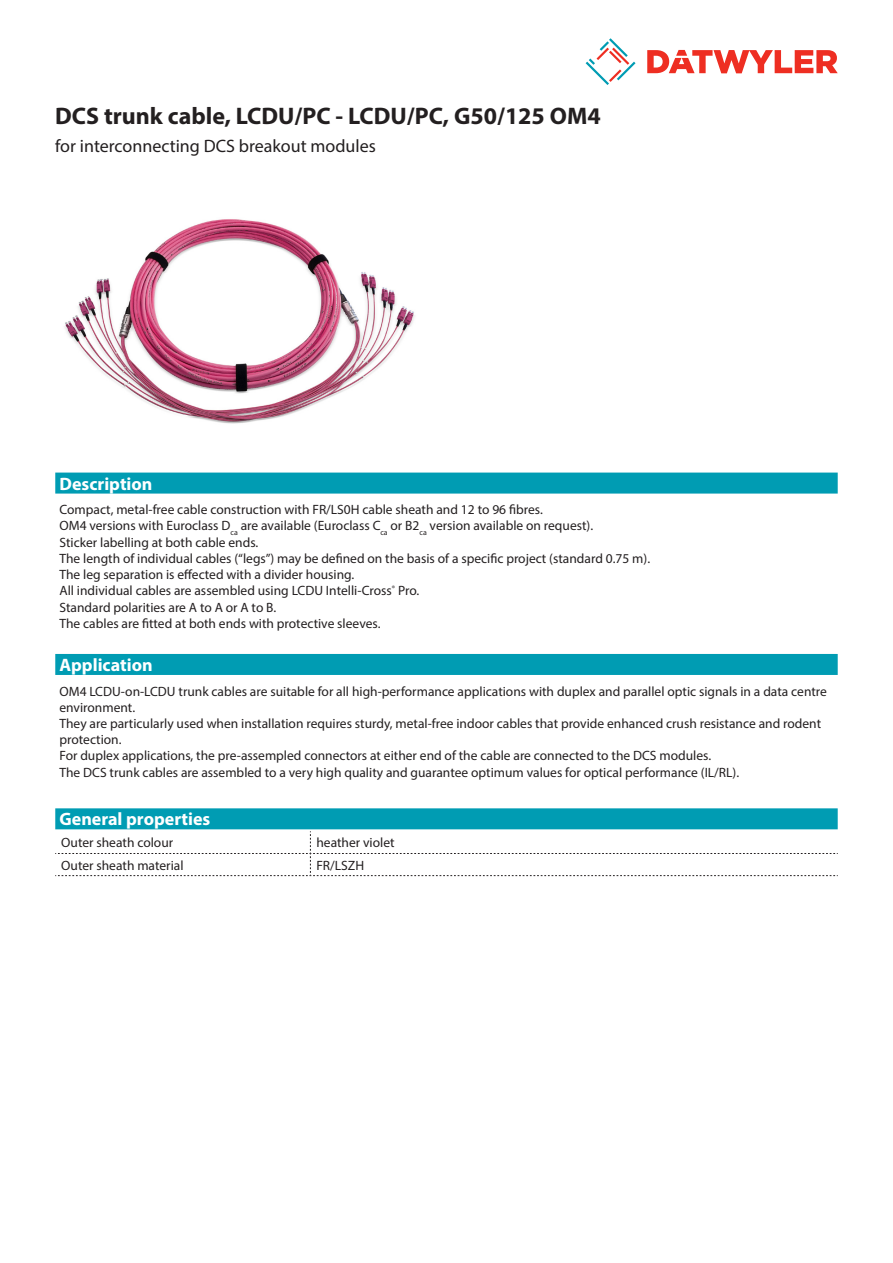
<style>
.page{position:relative;width:893px;height:1263px;background:#fff}
.page>*{position:absolute;margin:0;border:0;box-sizing:border-box;transform-origin:0 0}
.Product_Head{font:700 24px "Myriad Pro";color:#231f20}
.Standard_Head_Proper{font:700 18px "Myriad Pro";color:#fff}
.SubHead{font:18px "Myriad Pro";color:#231f20}
.Standard_text{font:13.5px/16.2px "Myriad Pro";color:#231f20}
.myriad_light_propert{font:13.5px "Myriad Pro";color:#231f20}
</style>
<div class="page">
<svg style="left:586px;top:38px;width:49px;height:47px"></svg>
<svg style="left:647px;top:50px;width:191px;height:23px"></svg>
<img style="left:64px;top:219px;width:351px;height:205px">
<div style="left:55px;top:473px;width:783px;height:21px;background:#009cb3"></div>
<div style="left:55px;top:654px;width:783px;height:21px;background:#009cb3"></div>
<div style="left:55px;top:808px;width:783px;height:21px;background:#009cb3"></div>
<svg style="left:55px;top:831px;width:783px;height:45px"></svg>
<p class="Product_Head" style="left:55px;top:101px;width:547px">DCS trunk cable, LCDU/PC - LCDU/PC, G50/125 OM4</p>
<p class="SubHead" style="left:55px;top:135px;width:322px">for interconnecting DCS breakout modules</p>
<p class="Standard_Head_Proper" style="left:60px;top:472px;width:94px">Description</p>
<p class="Standard_text" style="left:60px;top:501px;width:592px">Compact, metal-free cable construction with FR/LS0H cable sheath and 12 to 96 fibres.<br>OM4 versions with Euroclass D<sub>ca</sub> are available (Euroclass C<sub>ca</sub> or B2<sub>ca</sub> version available on request).<br>Sticker labelling at both cable ends.<br>The length of individual cables (“legs”) may be defined on the basis of a specific project (standard 0.75 m).<br>The leg separation is effected with a divider housing.<br>All individual cables are assembled using LCDU Intelli-Cross<sup>®</sup> Pro.<br>Standard polarities are A to A or A to B.<br>The cables are fitted at both ends with protective sleeves.</p>
<p class="Standard_Head_Proper" style="left:60px;top:653px;width:95px">Application</p>
<p class="Standard_text" style="left:60px;top:683px;width:769px">OM4 LCDU-on-LCDU trunk cables are suitable for all high-performance applications with duplex and parallel optic signals in a data centre environment.<br>They are particularly used when installation requires sturdy, metal-free indoor cables that provide enhanced crush resistance and rodent protection.<br>For duplex applications, the pre-assempled connectors at either end of the cable are connected to the DCS modules.<br>The DCS trunk cables are assembled to a very high quality and guarantee optimum values for optical performance (IL/RL).</p>
<p class="Standard_Head_Proper" style="left:60px;top:807px;width:152px">General properties</p>
<p class="myriad_light_propert" style="left:61px;top:835px;width:113px">Outer sheath colour</p>
<p class="myriad_light_propert" style="left:316px;top:835px;width:80px">heather violet</p>
<p class="myriad_light_propert" style="left:61px;top:857px;width:124px">Outer sheath material</p>
<p class="myriad_light_propert" style="left:316px;top:857px;width:49px">FR/LSZH</p>
</div>
